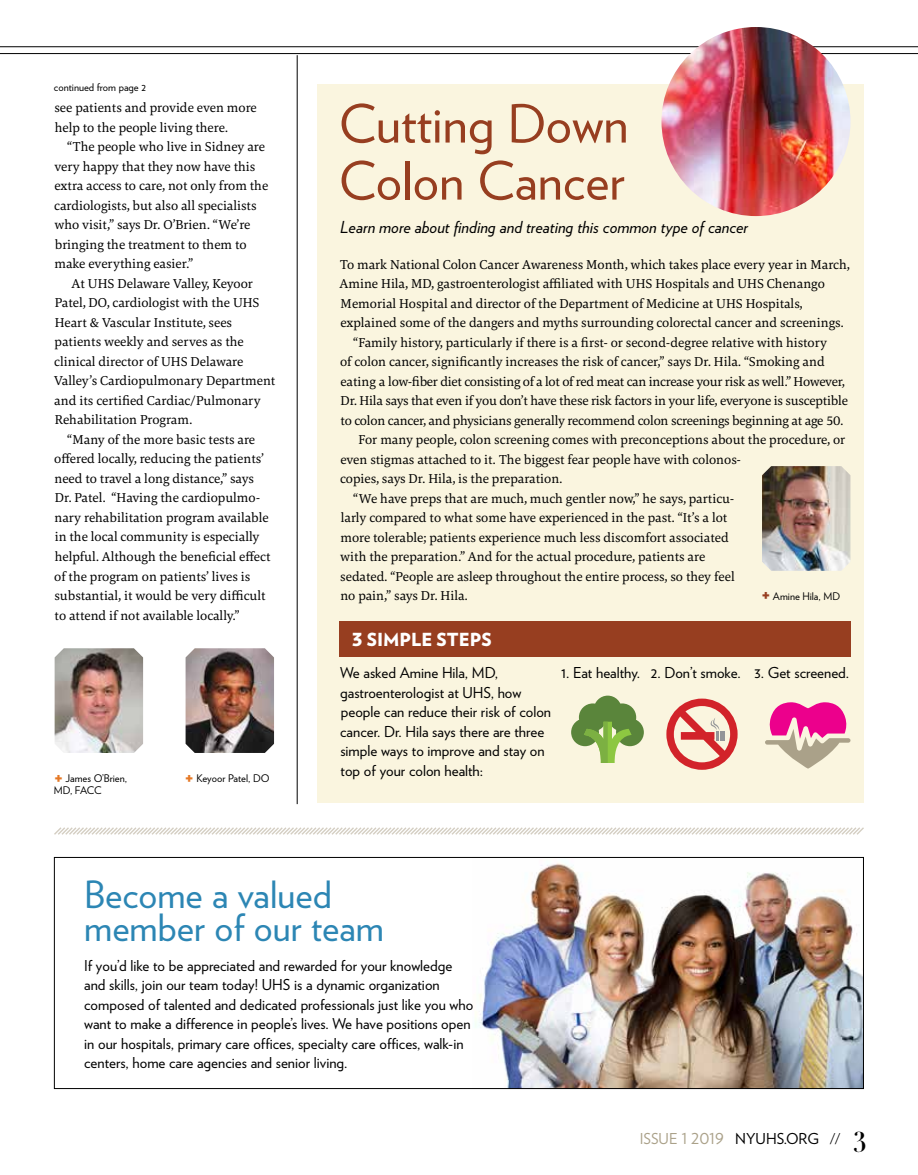
<style>
.page{position:relative;width:918px;height:1175px;background:#fff}
.page>*{position:absolute;margin:0;border:0;box-sizing:border-box;transform-origin:0 0}
.t1{font:52.5px/57px "Verlag";color:#973e20}
.t2{font:37.5px/33px "Verlag";color:#2c86b4}
.t3{font:900 18px "Verlag";color:#fff}
.t4{font:italic 16.5px "Verlag";color:#000}
.t5{font:15px/19.5px "Verlag";color:#000}
.t6{font:15px "Verlag";color:#aaa189}
.t7{font:13.5px/19.5px "Carrara";color:#000}
.t8{font:13.5px "Carrara";letter-spacing:-.02em;color:#000}
.t9{font:10.5px/12px "Verlag";color:#000}
.s1{font-weight:900;font-size:19.5px;color:#e57825}
.s2{font-weight:900;font-size:19.5px;color:#973e20}
.s3{color:#000}
.s4{font-family:"Helvetica Neue LT Std";font-weight:300;color:#000}
.s5{font-family:"Didot HTF B24 Bold";font-size:28.5px;color:#000}
</style>
<div class="page">
<img style="left:475px;top:863px;width:387px;height:223px">
<div style="left:317px;top:84px;width:547px;height:719px;background:#faf5df"></div>
<svg style="left:54px;top:827px;width:810px;height:8px"></svg>
<hr style="left:0;top:53px;width:918px;height:1px;background:#000">
<hr style="left:0;top:46px;width:918px;height:1px;background:#000">
<div style="left:339px;top:621px;width:511px;height:36px;background:#973e20"></div>
<svg style="left:666px;top:698px;width:72px;height:71px"></svg>
<svg style="left:765px;top:702px;width:85px;height:66px"></svg>
<hr style="left:297px;top:55px;width:1px;height:749px;background:#000">
<div style="left:594px;top:695px;width:28px;height:28px;background:#5a853b;border-radius:50%"></div>
<div style="left:571px;top:718px;width:28px;height:28px;background:#5a853b;border-radius:50%"></div>
<div style="left:616px;top:718px;width:28px;height:28px;background:#5a853b;border-radius:50%"></div>
<div style="left:579px;top:703px;width:28px;height:28px;background:#5a853b;border-radius:50%"></div>
<div style="left:608px;top:703px;width:28px;height:28px;background:#5a853b;border-radius:50%"></div>
<svg style="left:584px;top:721px;width:48px;height:42px"></svg>
<img style="left:662px;top:27px;width:188px;height:189px;border-radius:94px">
<div style="left:54px;top:857px;width:810px;height:231px;border:1px solid #000"></div>
<img style="left:762px;top:466px;width:88px;height:105px">
<img style="left:55px;top:648px;width:88px;height:105px">
<img style="left:186px;top:648px;width:88px;height:105px">
<p class="t9" style="left:54px;top:80px;width:94px">continued from page 2</p>
<p class="t7" style="left:54px;top:98px;width:204px">see patients and provide even more help to the people living there.</p>
<p class="t7" style="left:54px;top:137px;width:216px;text-indent:13px">“The people who live in Sidney are very happy that they now have this extra access to care, not only from the cardiologists, but also all specialists who visit,” says Dr. O’Brien. “We’re bringing the treatment to them to make everything easier.”</p>
<p class="t7" style="left:54px;top:273px;width:223px;text-indent:18px">At UHS Delaware Valley, Keyoor Patel, DO, cardiologist with the UHS Heart &amp; Vascular Institute, sees patients weekly and serves as the clinical director of UHS Delaware Valley’s Cardiopulmonary Department and its certified Cardiac/Pulmonary Rehabilitation Program.</p>
<p class="t7" style="left:54px;top:429px;width:218px;text-indent:13px">“Many of the more basic tests are offered locally, reducing the patients’ need to travel a long distance,” says Dr. Patel. “Having the cardiopulmo&shy;nary rehabilitation program available in the local community is especially helpful. Although the beneficial effect of the program on patients’ lives is substantial, it would be very difficult to attend if not available locally.”</p>
<p class="t9" style="left:54px;top:771px;width:75px"><span class="s1">+</span> James O’Brien,<br>MD, FACC</p>
<p class="t9" style="left:185px;top:771px;width:86px"><span class="s1">+</span> Keyoor Patel, DO</p>
<h1 class="t1" style="left:339px;top:92px;width:291px">Cutting Down<br>Colon Cancer</h1>
<p class="t4" style="left:340px;top:214px;width:410px">Learn more about finding and treating this common type of cancer</p>
<p class="t7" style="left:340px;top:254px;width:511px">To mark National Colon Cancer Awareness Month, which takes place every year in March,</p>
<p class="t7" style="left:339px;top:274px;width:487px">Amine Hila, MD, gastroenterologist affiliated with UHS Hospitals and UHS Chenango</p>
<p class="t7" style="left:341px;top:293px;width:463px">Memorial Hospital and director of the Department of Medicine at UHS Hospitals,</p>
<p class="t7" style="left:340px;top:313px;width:505px">explained some of the dangers and myths surrounding colorectal cancer and screenings.</p>
<p class="t7" style="left:353px;top:332px;width:475px">“Family history, particularly if there is a first- or second-degree relative with history</p>
<p class="t7" style="left:340px;top:352px;width:486px">of colon cancer, significantly increases the risk of cancer,” says Dr. Hila. “Smoking and</p>
<p class="t8" style="left:340px;top:372px;width:506px">eating a low-fiber diet consisting of a lot of red meat can increase your risk as well.” However,</p>
<p class="t7" style="left:341px;top:391px;width:509px">Dr. Hila says that even if you don’t have these risk factors in your life, everyone is susceptible</p>
<p class="t7" style="left:341px;top:410px;width:504px">to colon cancer, and physicians generally recommend colon screenings beginning at age 50.</p>
<p class="t7" style="left:359px;top:430px;width:488px">For many people, colon screening comes with preconceptions about the procedure, or</p>
<p class="t7" style="left:340px;top:449px;width:402px">even stigmas attached to it. The biggest fear people have with colonos-</p>
<p class="t7" style="left:340px;top:469px;width:224px">copies, says Dr. Hila, is the preparation.</p>
<p class="t7" style="left:353px;top:488px;width:382px">“We have preps that are much, much gentler now,” he says, particu-</p>
<p class="t7" style="left:341px;top:508px;width:388px">larly compared to what some have experienced in the past. “It’s a lot</p>
<p class="t7" style="left:340px;top:527px;width:390px">more tolerable; patients experience much less discomfort associated</p>
<p class="t7" style="left:340px;top:547px;width:367px">with the preparation.” And for the actual procedure, patients are</p>
<p class="t7" style="left:340px;top:566px;width:396px">sedated. “People are asleep throughout the entire process, so they feel</p>
<p class="t7" style="left:340px;top:586px;width:129px">no pain,” says Dr. Hila.</p>
<p class="t9" style="left:761px;top:589px;width:80px"><span class="s2">+</span> Amine Hila, MD</p>
<h3 class="t3" style="left:352px;top:624px;width:141px">3 SIMPLE STEPS</h3>
<p class="t5" style="left:340px;top:662px;width:212px">We asked Amine Hila, MD, gastroenterologist at UHS, how people can reduce their risk of colon cancer. Dr. Hila says there are three simple ways to improve and stay on top of your colon health:</p>
<p class="t5" style="left:561px;top:662px;width:290px">1. Eat healthy. 2. Don’t smoke. 3. Get screened.</p>
<h2 class="t2" style="left:84px;top:876px;width:301px">Become a valued member of our team</h2>
<p class="t5" style="left:84px;top:955px;width:391px">If you’d like to be appreciated and rewarded for your knowledge and skills, join our team today! UHS is a dynamic organization composed of talented and dedicated professionals just like you who want to make a difference in people’s lives. We have positions open in our hospitals, primary care offices, specialty care offices, walk-in centers, home care agencies and senior living.</p>
<p class="t6" style="left:640px;top:1127px;width:228px">ISSUE 1 2019 <span class="s3">NYUHS.ORG</span> <span class="s4">//</span> <span class="s5">3</span></p>
</div>
